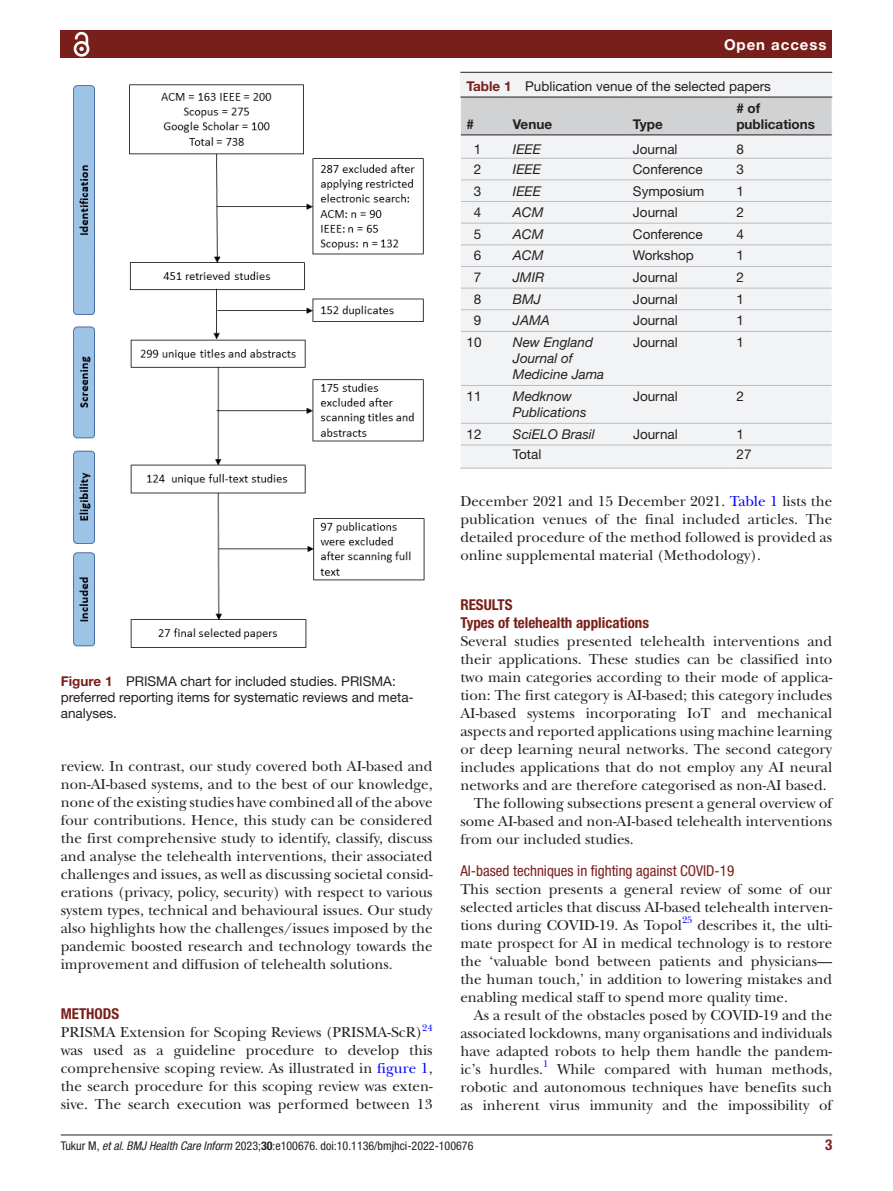
<style>
.page{position:relative;width:893px;height:1191px;background:#fff}
.page>*{position:absolute;margin:0;border:0;box-sizing:border-box;transform-origin:0 0}
.t1{font:15px/18px "New Baskerville";color:#231f20;text-align:justify}
.t2{font:700 condensed 15px/18px "Helvetica Neue LT Std";color:#791f1b}
.t3{font:condensed 15px "Helvetica Neue LT Std";color:#791f1b}
.t4{font:700 15px "Helvetica Neue LT Std";letter-spacing:.065em;color:#fff}
.t5{font:13.5px/16.2px "Helvetica Neue LT Std";color:#231f20}
.t6{font:italic 13.5px/16.2px "Helvetica Neue LT Std";color:#231f20}
.t7{font:700 13.5px/16.2px "Helvetica Neue LT Std";color:#231f20}
.t8{font:condensed 12px "Helvetica Neue LT Std";color:#231f20}
.t9{font:9.9px "New Baskerville";color:#00f}
.s1{font-weight:700;color:#791f1b}
.s2{color:#00f}
.s3{font-style:italic}
.s4{font-weight:700}
</style>
<div class="page">
<hr style="left:61px;top:1134px;width:771px;height:1px;background:#231f20">
<div style="left:61px;top:31px;width:771px;height:27px;background:#791f1b"></div>
<svg style="left:73px;top:31px;width:17px;height:26px"></svg>
<img style="left:73px;top:84px;width:352px;height:564px">
<div style="left:460px;top:73px;width:372px;height:395px;background:#f2f3f4"></div>
<hr style="left:460px;top:72px;width:372px;height:1px;background:#231f20">
<hr style="left:460px;top:331px;width:47px;height:1px;background:#bcbdc0">
<hr style="left:507px;top:331px;width:120px;height:1px;background:#bcbdc0">
<hr style="left:627px;top:331px;width:103px;height:1px;background:#bcbdc0">
<hr style="left:730px;top:331px;width:102px;height:1px;background:#bcbdc0">
<hr style="left:460px;top:385px;width:47px;height:1px;background:#bcbdc0">
<hr style="left:507px;top:385px;width:120px;height:1px;background:#bcbdc0">
<hr style="left:627px;top:385px;width:103px;height:1px;background:#bcbdc0">
<hr style="left:730px;top:385px;width:102px;height:1px;background:#bcbdc0">
<hr style="left:460px;top:423px;width:47px;height:1px;background:#bcbdc0">
<hr style="left:507px;top:423px;width:120px;height:1px;background:#bcbdc0">
<hr style="left:627px;top:423px;width:103px;height:1px;background:#bcbdc0">
<hr style="left:730px;top:423px;width:102px;height:1px;background:#bcbdc0">
<hr style="left:460px;top:445px;width:47px;height:1px;background:#bcbdc0">
<hr style="left:460px;top:468px;width:47px;height:1px;background:#bcbdc0">
<hr style="left:507px;top:445px;width:120px;height:1px;background:#bcbdc0">
<hr style="left:507px;top:468px;width:120px;height:1px;background:#bcbdc0">
<hr style="left:627px;top:445px;width:103px;height:1px;background:#bcbdc0">
<hr style="left:627px;top:468px;width:103px;height:1px;background:#bcbdc0">
<hr style="left:730px;top:445px;width:102px;height:1px;background:#bcbdc0">
<hr style="left:730px;top:468px;width:102px;height:1px;background:#bcbdc0">
<hr style="left:460px;top:331px;width:1px;height:54px;background:#fff">
<hr style="left:460px;top:385px;width:1px;height:38px;background:#fff">
<svg style="left:460px;top:423px;width:1px;height:44px"></svg>
<svg style="left:460px;top:97px;width:373px;height:234px"></svg>
<p class="t4" style="left:724px;top:35px;width:104px">Open access</p>
<p class="t5" style="left:466px;top:78px;width:306px"><span class="s1">Table 1</span> Publication venue of the selected papers</p>
<p class="t7" style="left:466px;top:116px;width:9px">#</p>
<p class="t7" style="left:513px;top:116px;width:41px">Venue</p>
<p class="t7" style="left:633px;top:116px;width:32px">Type</p>
<p class="t7" style="left:736px;top:99px;width:80px"># of publications</p>
<p class="t5" style="left:61px;top:672px;width:355px"><span class="s1">Figure 1</span> PRISMA chart for included studies. PRISMA: preferred reporting items for systematic reviews and meta&shy;analyses.</p>
<p class="t1" style="left:61px;top:757px;width:373px">review. In contrast, our study covered both AI-based and non-AI-based systems, and to the best of our knowledge, none of the existing studies have combined all of the above four contributions. Hence, this study can be considered the first comprehensive study to identify, classify, discuss and analyse the telehealth interventions, their associated challenges and issues, as well as discussing societal consid&shy;erations (privacy, policy, security) with respect to various system types, technical and behavioural issues. Our study also highlights how the challenges/issues imposed by the pandemic boosted research and technology towards the improvement and diffusion of telehealth solutions.</p>
<p class="t2" style="left:61px;top:1004px;width:60px">METHODS</p>
<p class="t1" style="left:61px;top:1023px;width:363px">PRISMA Extension for Scoping Reviews (PRISMA-ScR)</p>
<p class="t9" style="left:422px;top:1021px;width:12px">24</p>
<p class="t1" style="left:61px;top:1041px;width:373px">was used as a guideline procedure to develop this comprehensive scoping review. As illustrated in <span class="s2">figure 1</span>, the search procedure for this scoping review was exten&shy;sive. The search execution was performed between 13</p>
<p class="t5" style="left:474px;top:141px;width:9px">1</p>
<p class="t6" style="left:513px;top:141px;width:30px">IEEE</p>
<p class="t5" style="left:633px;top:141px;width:46px">Journal</p>
<p class="t5" style="left:736px;top:141px;width:9px">8</p>
<p class="t5" style="left:474px;top:161px;width:9px">2</p>
<p class="t6" style="left:513px;top:161px;width:30px">IEEE</p>
<p class="t5" style="left:633px;top:161px;width:71px">Conference</p>
<p class="t5" style="left:736px;top:161px;width:9px">3</p>
<p class="t5" style="left:474px;top:182px;width:9px">3</p>
<p class="t6" style="left:513px;top:182px;width:30px">IEEE</p>
<p class="t5" style="left:633px;top:182px;width:73px">Symposium</p>
<p class="t5" style="left:736px;top:182px;width:9px">1</p>
<p class="t5" style="left:474px;top:204px;width:9px">4</p>
<p class="t6" style="left:513px;top:204px;width:32px">ACM</p>
<p class="t5" style="left:633px;top:204px;width:46px">Journal</p>
<p class="t5" style="left:736px;top:204px;width:9px">2</p>
<p class="t5" style="left:474px;top:226px;width:9px">5</p>
<p class="t6" style="left:513px;top:226px;width:32px">ACM</p>
<p class="t5" style="left:633px;top:226px;width:71px">Conference</p>
<p class="t5" style="left:736px;top:226px;width:9px">4</p>
<p class="t5" style="left:474px;top:247px;width:9px">6</p>
<p class="t6" style="left:513px;top:247px;width:32px">ACM</p>
<p class="t5" style="left:633px;top:247px;width:62px">Workshop</p>
<p class="t5" style="left:736px;top:247px;width:9px">1</p>
<p class="t5" style="left:474px;top:269px;width:9px">7</p>
<p class="t6" style="left:513px;top:269px;width:33px">JMIR</p>
<p class="t5" style="left:633px;top:269px;width:46px">Journal</p>
<p class="t5" style="left:736px;top:269px;width:9px">2</p>
<p class="t5" style="left:474px;top:291px;width:9px">8</p>
<p class="t6" style="left:513px;top:291px;width:29px">BMJ</p>
<p class="t5" style="left:633px;top:291px;width:46px">Journal</p>
<p class="t5" style="left:736px;top:291px;width:9px">1</p>
<p class="t5" style="left:474px;top:312px;width:9px">9</p>
<p class="t6" style="left:513px;top:312px;width:38px">JAMA</p>
<p class="t5" style="left:633px;top:312px;width:46px">Journal</p>
<p class="t5" style="left:736px;top:312px;width:9px">1</p>
<p class="t5" style="left:466px;top:334px;width:17px">10</p>
<p class="t6" style="left:513px;top:334px;width:93px">New England<br>Journal of<br>Medicine Jama</p>
<p class="t5" style="left:633px;top:334px;width:46px">Journal</p>
<p class="t5" style="left:736px;top:334px;width:9px">1</p>
<p class="t5" style="left:466px;top:388px;width:17px">11</p>
<p class="t6" style="left:513px;top:388px;width:75px">Medknow<br>Publications</p>
<p class="t5" style="left:633px;top:388px;width:46px">Journal</p>
<p class="t5" style="left:736px;top:388px;width:9px">2</p>
<p class="t5" style="left:466px;top:426px;width:17px">12</p>
<p class="t6" style="left:513px;top:426px;width:83px">SciELO Brasil</p>
<p class="t5" style="left:633px;top:426px;width:46px">Journal</p>
<p class="t5" style="left:736px;top:426px;width:9px">1</p>
<p class="t5" style="left:513px;top:446px;width:30px">Total</p>
<p class="t5" style="left:736px;top:446px;width:17px">27</p>
<p class="t1" style="left:460px;top:492px;width:373px">December 2021 and 15 December 2021. <span class="s2">Table 1</span> lists the publication venues of the final included articles. The detailed procedure of the method followed is provided as online supplemental material (Methodology).</p>
<p class="t2" style="left:460px;top:595px;width:190px">RESULTS<br>Types of telehealth applications</p>
<p class="t1" style="left:460px;top:632px;width:373px">Several studies presented telehealth interventions and</p>
<p class="t1" style="left:460px;top:650px;width:373px">their applications. These studies can be classified into</p>
<p class="t1" style="left:460px;top:668px;width:373px">two main categories according to their mode of applica-</p>
<p class="t1" style="left:460px;top:686px;width:373px">tion: The first category is AI-based; this category includes</p>
<p class="t1" style="left:460px;top:704px;width:373px">AI-based systems incorporating IoT and mechanical</p>
<p class="t1" style="left:460px;top:722px;width:373px">aspects and reported applications using machine learning</p>
<p class="t1" style="left:460px;top:740px;width:373px">or deep learning neural networks. The second category</p>
<p class="t1" style="left:460px;top:758px;width:373px">includes applications that do not employ any AI neural</p>
<p class="t1" style="left:460px;top:776px;width:368px">networks and are therefore categorised as non-AI based.</p>
<p class="t1" style="left:474px;top:794px;width:360px">The following subsections present a general overview of</p>
<p class="t1" style="left:460px;top:812px;width:373px">some AI-based and non-AI-based telehealth interventions</p>
<p class="t1" style="left:460px;top:830px;width:175px">from our included studies.</p>
<p class="t3" style="left:460px;top:861px;width:275px">AI-based techniques in fighting against COVID-19</p>
<p class="t1" style="left:460px;top:880px;width:373px">This section presents a general review of some of our selected articles that discuss AI-based telehealth interven&shy;tions during COVID-19. As Topol</p>
<p class="t9" style="left:682px;top:914px;width:12px">25</p>
<p class="t1" style="left:460px;top:916px;width:373px;text-indent:237px">describes it, the ulti&shy;mate prospect for AI in medical technology is to restore the ‘valuable bond between patients and physicians— the human touch,’ in addition to lowering mistakes and enabling medical staff to spend more quality time.</p>
<p class="t1" style="left:460px;top:1006px;width:373px;text-indent:14px">As a result of the obstacles posed by COVID-19 and the associated lockdowns, many organisations and individuals have adapted robots to help them handle the pandem&shy;ic’s hurdles.<sup>1</sup></p>
<p class="t1" style="left:460px;top:1060px;width:373px;text-indent:97px">While compared with human methods, robotic and autonomous techniques have benefits such as inherent virus immunity and the impossibility of</p>
<p class="t8" style="left:61px;top:1138px;width:414px">Tukur M, <span class="s3">et al</span>. <span class="s3">BMJ Health Care Inform</span> 2023;<span class="s4">30</span>:e100676. doi:10.1136/bmjhci-2022-100676</p>
<p class="t2" style="left:825px;top:1135px;width:9px">3</p>
</div>
